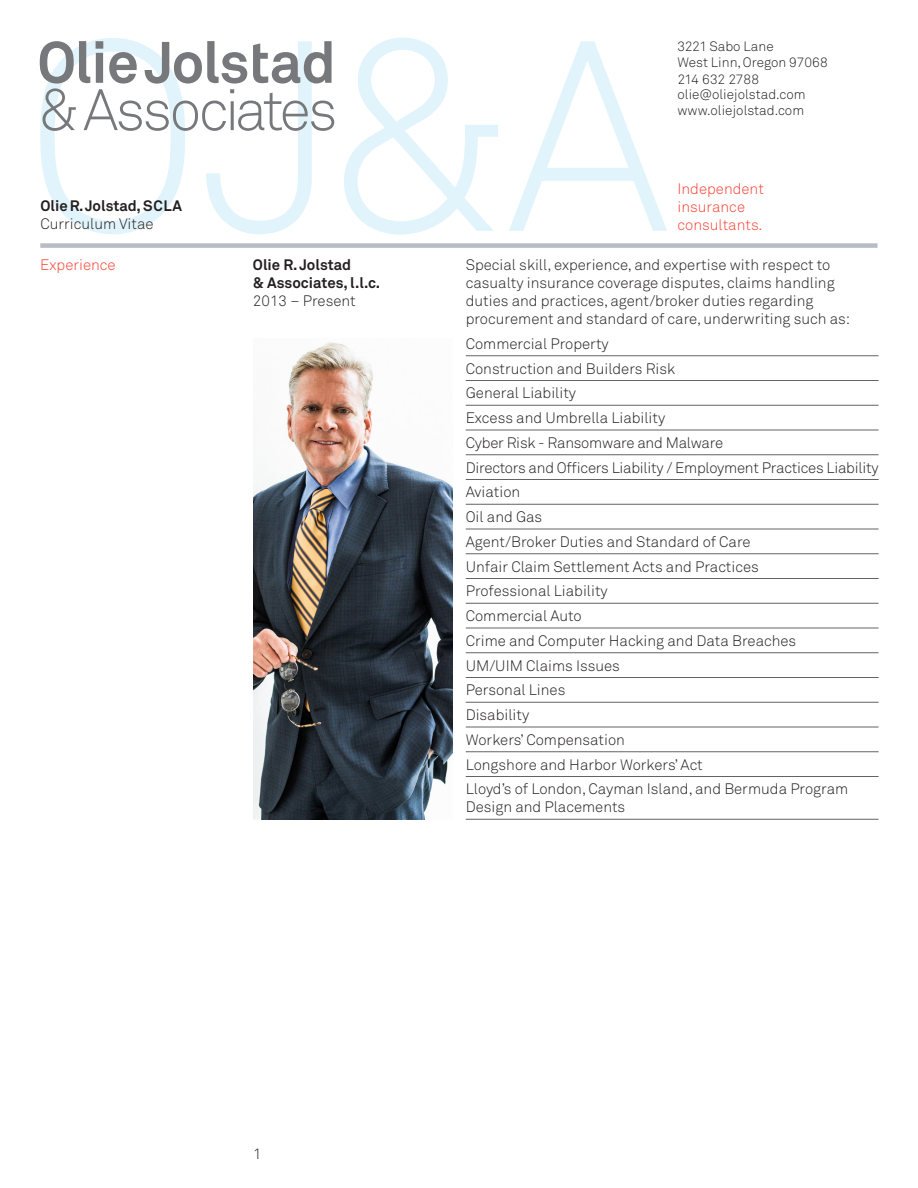
<style>
.page{position:relative;width:918px;height:1188px;background:#fff}
.page>*{position:absolute;margin:0;border:0;box-sizing:border-box;transform-origin:0 0}
.t1{font:300 267.3px "Akkurat Pro";color:#e1f4fc}
.Olie_L2__list_light{font:300 15px/18px "Akkurat Pro";color:#231f20}
.Olie_T1__text{font:300 15px/18px "Akkurat Pro";color:#231f20}
.Olie_T1__text-2{font:700 15px/18px "Akkurat Pro";color:#231f20}
.body{font:300 15px "Akkurat Pro";color:#f94031}
.Olie_T1__text-3{font:300 15px "Akkurat Pro";color:#f94031}
.Olie_N1___nav_column{font:300 15px "Akkurat Pro";color:#231f20}
.Olie_N1___nav_column-2{font:300 13.5px "Akkurat Pro";color:#231f20}
.s1{font-weight:300}
</style>
<div class="page">
<div style="left:40px;top:243px;width:838px;height:5px;background:#b7bdc4"></div>
<svg style="left:40px;top:41px;width:294px;height:90px"></svg>
<hr style="left:466px;top:355px;width:413px;height:1px;background:#636366">
<hr style="left:466px;top:380px;width:413px;height:1px;background:#636366">
<hr style="left:466px;top:405px;width:413px;height:1px;background:#636366">
<hr style="left:466px;top:430px;width:413px;height:1px;background:#636366">
<hr style="left:466px;top:454px;width:413px;height:1px;background:#636366">
<hr style="left:466px;top:479px;width:413px;height:1px;background:#636366">
<hr style="left:466px;top:504px;width:413px;height:1px;background:#636366">
<hr style="left:466px;top:529px;width:413px;height:1px;background:#636366">
<hr style="left:466px;top:553px;width:413px;height:1px;background:#636366">
<hr style="left:466px;top:578px;width:413px;height:1px;background:#636366">
<hr style="left:466px;top:603px;width:413px;height:1px;background:#636366">
<hr style="left:466px;top:628px;width:413px;height:1px;background:#636366">
<hr style="left:466px;top:652px;width:413px;height:1px;background:#636366">
<hr style="left:466px;top:677px;width:413px;height:1px;background:#636366">
<hr style="left:466px;top:702px;width:413px;height:1px;background:#636366">
<hr style="left:466px;top:727px;width:413px;height:1px;background:#636366">
<hr style="left:466px;top:751px;width:413px;height:1px;background:#636366">
<hr style="left:466px;top:776px;width:413px;height:1px;background:#636366">
<hr style="left:466px;top:819px;width:413px;height:1px;background:#636366">
<img style="left:253px;top:342px;width:199px;height:478px">
<h1 class="t1" style="left:25px;top:-21px;width:646px">OJ&amp;A</h1>
<p class="Olie_T1__text-2" style="left:40px;top:197px;width:143px">Olie R. Jolstad, SCLA</p>
<p class="Olie_T1__text" style="left:40px;top:215px;width:115px">Curriculum Vitae</p>
<p class="Olie_N1___nav_column-2" style="left:678px;top:39px;width:98px">3221 Sabo Lane</p>
<p class="Olie_N1___nav_column-2" style="left:678px;top:54px;width:152px">West Linn, Oregon 97068</p>
<p class="Olie_N1___nav_column-2" style="left:678px;top:71px;width:83px">214 632 2788</p>
<p class="Olie_N1___nav_column-2" style="left:678px;top:87px;width:130px">olie@oliejolstad.com</p>
<p class="Olie_N1___nav_column-2" style="left:678px;top:102px;width:128px">www.oliejolstad.com</p>
<p class="body" style="left:678px;top:180px;width:88px">Independent</p>
<p class="body" style="left:678px;top:198px;width:69px">insurance</p>
<p class="body" style="left:678px;top:216px;width:86px">consultants.</p>
<p class="Olie_T1__text-3" style="left:40px;top:256px;width:77px">Experience</p>
<p class="Olie_T1__text-2" style="left:253px;top:256px;width:129px">Olie R. Jolstad<br>&amp; Associates, l.l.c.<br><span class="s1">2013 – Present</span></p>
<p class="Olie_T1__text" style="left:466px;top:256px;width:386px">Special skill, experience, and expertise with respect to casualty insurance coverage disputes, claims handling duties and practices, agent/broker duties regarding procurement and standard of care, underwriting such as:</p>
<p class="Olie_L2__list_light" style="left:466px;top:335px;width:145px">Commercial Property</p>
<p class="Olie_L2__list_light" style="left:466px;top:359px;width:211px">Construction and Builders Risk</p>
<p class="Olie_L2__list_light" style="left:466px;top:384px;width:112px">General Liability</p>
<p class="Olie_L2__list_light" style="left:466px;top:409px;width:201px">Excess and Umbrella Liability</p>
<p class="Olie_L2__list_light" style="left:466px;top:434px;width:259px">Cyber Risk - Ransomware and Malware</p>
<p class="Olie_L2__list_light" style="left:466px;top:458px;width:414px">Directors and Officers Liability / Employment Practices Liability</p>
<p class="Olie_L2__list_light" style="left:466px;top:483px;width:56px">Aviation</p>
<p class="Olie_L2__list_light" style="left:466px;top:508px;width:78px">Oil and Gas</p>
<p class="Olie_L2__list_light" style="left:466px;top:533px;width:286px">Agent/Broker Duties and Standard of Care</p>
<p class="Olie_L2__list_light" style="left:466px;top:557px;width:295px">Unfair Claim Settlement Acts and Practices</p>
<p class="Olie_L2__list_light" style="left:466px;top:582px;width:144px">Professional Liability</p>
<p class="Olie_L2__list_light" style="left:466px;top:607px;width:118px">Commercial Auto</p>
<p class="Olie_L2__list_light" style="left:466px;top:632px;width:332px">Crime and Computer Hacking and Data Breaches</p>
<p class="Olie_L2__list_light" style="left:466px;top:656px;width:156px">UM/UIM Claims Issues</p>
<p class="Olie_L2__list_light" style="left:466px;top:681px;width:101px">Personal Lines</p>
<p class="Olie_L2__list_light" style="left:466px;top:706px;width:65px">Disability</p>
<p class="Olie_L2__list_light" style="left:466px;top:731px;width:161px">Workers’ Compensation</p>
<p class="Olie_L2__list_light" style="left:466px;top:755px;width:239px">Longshore and Harbor Workers’ Act</p>
<p class="Olie_L2__list_light" style="left:466px;top:780px;width:384px">Lloyd’s of London, Cayman Island, and Bermuda Program<br>Design and Placements</p>
<p class="Olie_N1___nav_column" style="left:253px;top:1145px;width:10px">1</p>
</div>
